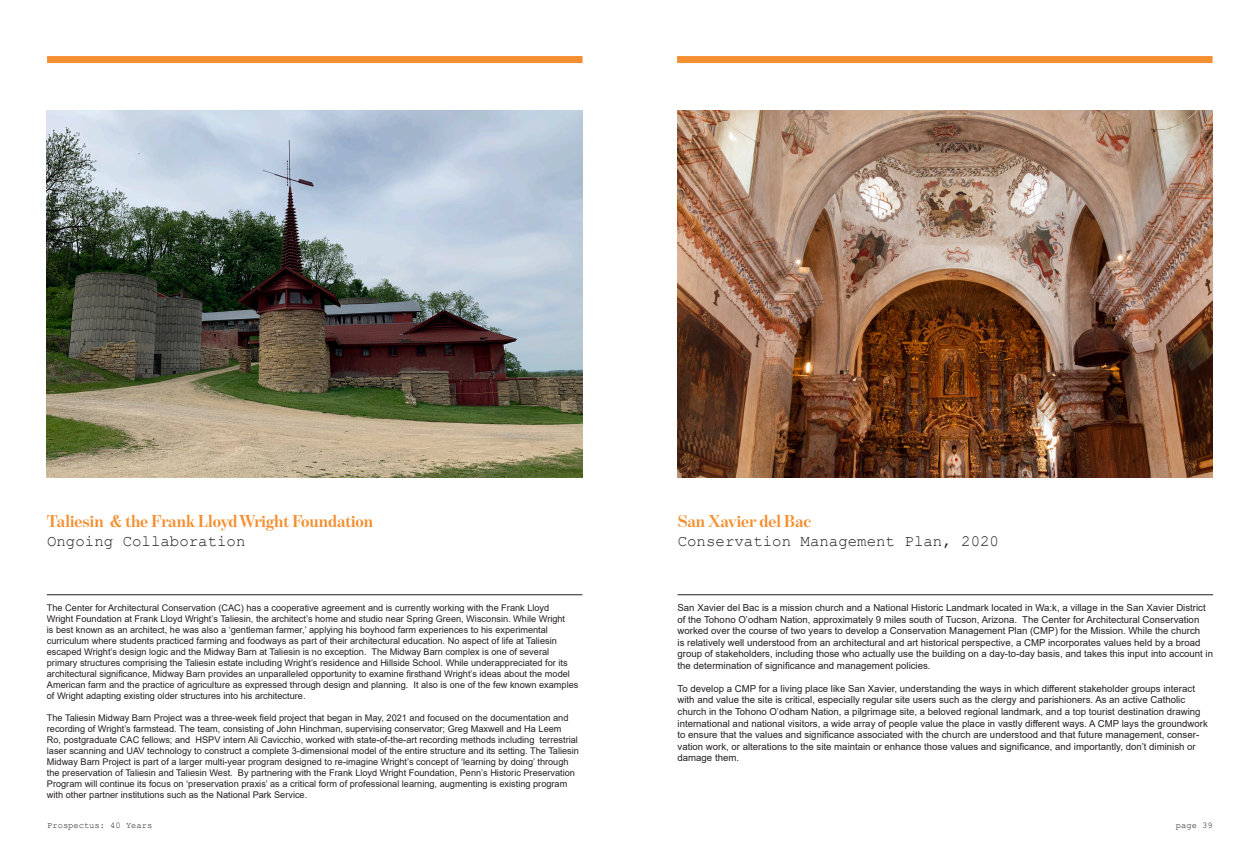
<style>
.page{position:relative;width:1260px;height:867px;background:#fff}
.page>*{position:absolute;margin:0;border:0;box-sizing:border-box;transform-origin:0 0}
.t1{font:700 17.5px "Benton Mod Disp";color:#f48f31}
.t2{font:15.75px "Courier New";color:#231f20}
.t3{font:9.62px/11.5px "Arial";color:#231f20}
.t4{font:9.19px/11px "Arial";color:#231f20}
.t5{font:8.75px "Courier New";color:#231f20}
</style>
<div class="page">
<hr style="left:47px;top:594px;width:535px;height:1px;background:#231f20">
<div style="left:47px;top:56px;width:536px;height:7px;background:#f48f31"></div>
<img style="left:47px;top:110px;width:536px;height:367px">
<hr style="left:678px;top:594px;width:535px;height:1px;background:#231f20">
<div style="left:677px;top:56px;width:536px;height:7px;background:#f48f31"></div>
<img style="left:678px;top:110px;width:535px;height:367px">
<h1 class="t1" style="left:47px;top:511px;width:328px">Taliesin &amp; the Frank Lloyd Wright Foundation</h1>
<h2 class="t2" style="left:47px;top:531px;width:200px">Ongoing Collaboration</h2>
<p class="t4" style="left:47px;top:601px;width:533px">The Center for Architectural Conservation (CAC) has a cooperative agreement and is currently working with the Frank Lloyd<br>Wright Foundation at Frank Lloyd Wright’s Taliesin, the architect’s home and studio near Spring Green, Wisconsin. While Wright<br>is best known as an architect, he was also a ‘gentleman farmer,’ applying his boyhood farm experiences to his experimental curriculum where students practiced farming and foodways as part of their architectural education. No aspect of life at Taliesin escaped Wright’s design logic and the Midway Barn at Taliesin is no exception. The Midway Barn complex is one of several primary structures comprising the Taliesin estate including Wright’s residence and Hillside School. While underappreciated for its architectural significance, Midway Barn provides an unparalleled opportunity to examine firsthand Wright’s ideas about the model American farm and the practice of agriculture as expressed through design and planning. It also is one of the few known examples of Wright adapting existing older structures into his architecture.</p>
<p class="t4" style="left:47px;top:712px;width:534px">The Taliesin Midway Barn Project was a three-week field project that began in May, 2021 and focused on the documentation and recording of Wright’s farmstead. The team, consisting of John Hinchman, supervising conservator; Greg Maxwell and Ha Leem<br>Ro, postgraduate CAC fellows; and HSPV intern Ali Cavicchio, worked with state-of-the-art recording methods including terrestrial laser scanning and UAV technology to construct a complete 3-dimensional model of the entire structure and its setting. The Taliesin Midway Barn Project is part of a larger multi-year program designed to re-imagine Wright’s concept of ‘learning by doing’ through the preservation of Taliesin and Taliesin West. By partnering with the Frank Lloyd Wright Foundation, Penn’s Historic Preservation Program will continue its focus on ‘preservation praxis’ as a critical form of professional learning, augmenting is existing program with other partner institutions such as the National Park Service.</p>
<h1 class="t1" style="left:678px;top:511px;width:135px">San Xavier del Bac</h1>
<h2 class="t2" style="left:678px;top:531px;width:323px">Conservation Management Plan, 2020</h2>
<p class="t3" style="left:678px;top:601px;width:537px">San Xavier del Bac is a mission church and a National Historic Landmark located in Wa:k, a village in the San Xavier District of the Tohono O’odham Nation, approximately 9 miles south of Tucson, Arizona. The Center for Architectural Conservation worked over the course of two years to develop a Conservation Management Plan (CMP) for the Mission. While the church<br>is relatively well understood from an architectural and art historical perspective, a CMP incorporates values held by a broad group of stakeholders, including those who actually use the building on a day-to-day basis, and takes this input into account in the determination of significance and management policies.</p>
<p class="t3" style="left:678px;top:682px;width:532px">To develop a CMP for a living place like San Xavier, understanding the ways in which different stakeholder groups interact with and value the site is critical, especially regular site users such as the clergy and parishioners. As an active Catholic church in the Tohono O’odham Nation, a pilgrimage site, a beloved regional landmark, and a top tourist destination drawing international and national visitors, a wide array of people value the place in vastly different ways. A CMP lays the groundwork to ensure that the values and significance associated with the church are understood and that future management, conser&shy;vation work, or alterations to the site maintain or enhance those values and significance, and importantly, don’t diminish or damage them.</p>
<p class="t5" style="left:47px;top:819px;width:107px">Prospectus: 40 Years</p>
<p class="t5" style="left:1176px;top:819px;width:38px">page 39</p>
</div>
